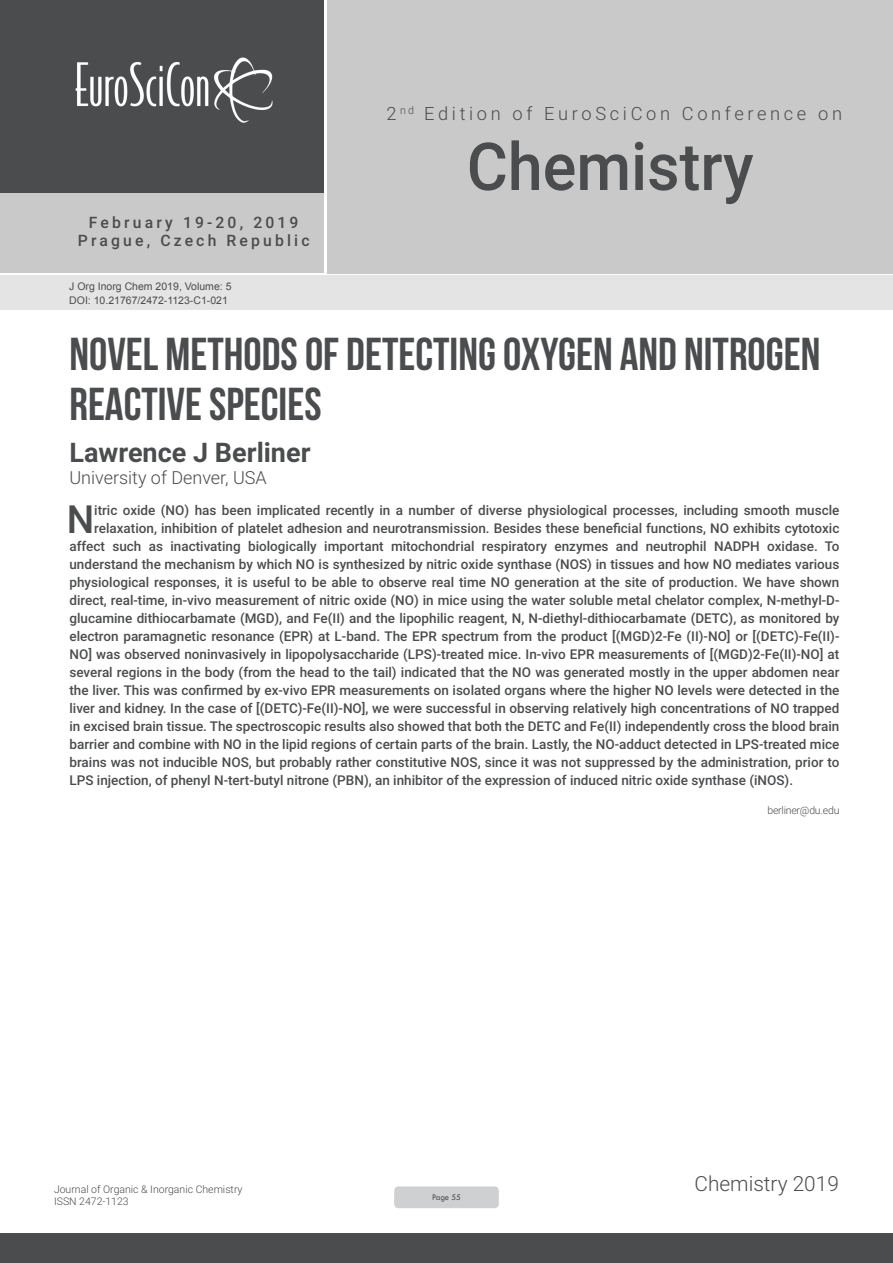
<style>
.page{position:relative;width:893px;height:1263px;background:#fff}
.page>*{position:absolute;margin:0;border:0;box-sizing:border-box;transform-origin:0 0}
.t1{font:500 66.15px "Roboto";color:#4b4c4d;scale:.95 1}
.t2{font:46.05px/50.7px "Bebas Neue";color:#4b4c4d}
.Abstract{font:500 38.85px "Roboto";color:#4b4c4d}
.t3{font:700 27px "Roboto";color:#4b4c4d}
.t4{font:300 20.85px "Roboto";color:#4b4c4d}
.t5{font:300 18.3px "Roboto";letter-spacing:.2em;color:#4b4c4d}
.t6{font:300 18px "Roboto";color:#4b4c4d}
.t7{font:500 15.75px/18.9px "Roboto";letter-spacing:.2em;color:#4b4c4d;text-align:center}
.Abstract-2{font:500 13.5px "Roboto";color:#4b4c4d}
.t8{font:10.5px "Arial";color:#4b4c4d}
.Biography{font:300 10.5px/12.6px "Roboto";color:#4b4c4d}
.Biography-2{font:300 10.5px "Roboto";letter-spacing:-.02em;color:#4b4c4d}
.t9{font:9px "Tw Cen";letter-spacing:-.02em;color:#4b4c4d;scale:.95 1}
</style>
<div class="page">
<div style="left:0;top:0;width:323px;height:193px;background:#4b4c4d"></div>
<div style="left:1px;top:193px;width:323px;height:80px;background:#c9c9c9"></div>
<div style="left:327px;top:0;width:566px;height:273px;background:#c9c9c9"></div>
<img style="left:75px;top:57px;width:198px;height:66px">
<div style="left:0;top:1233px;width:893px;height:30px;background:#4b4c4d"></div>
<div style="left:1px;top:275px;width:892px;height:35px;background:#e4e4e4"></div>
<div style="left:394px;top:1186px;width:105px;height:22px;background:#cfd0d2;border-radius:4px"></div>
<p class="t7" style="left:78px;top:212px;width:233px">February 19-20, 2019<br>Prague, Czech Republic</p>
<p class="t8" style="left:69px;top:279px;width:164px">J Org Inorg Chem 2019, Volume: 5</p>
<p class="t8" style="left:69px;top:293px;width:160px">DOI: 10.21767/2472-1123-C1-021</p>
<h3 class="t5" style="left:386px;top:100px;width:457px">2 <sup>nd</sup> Edition of EuroSciCon Conference on</h3>
<h1 class="t1" style="left:467px;top:120px;width:303px">Chemistry</h1>
<p class="t2" style="left:69px;top:328px;width:752px">NOVEL METHODS OF DETECTING OXYGEN AND NITROGEN<br>REACTIVE SPECIES</p>
<p class="t3" style="left:69px;top:433px;width:243px">Lawrence J Berliner</p>
<p class="t6" style="left:69px;top:464px;width:199px">University of Denver, USA</p>
<p class="Abstract" style="left:67px;top:492px;width:29px">N</p>
<p class="Abstract-2" style="left:94px;top:501px;width:747px">itric oxide (NO) has been implicated recently in a number of diverse physiological processes, including smooth muscle</p>
<p class="Abstract-2" style="left:94px;top:519px;width:747px">relaxation, inhibition of platelet adhesion and neurotransmission. Besides these beneficial functions, NO exhibits cytotoxic</p>
<p class="Abstract-2" style="left:69px;top:537px;width:771px">affect such as inactivating biologically important mitochondrial respiratory enzymes and neutrophil NADPH oxidase. To</p>
<p class="Abstract-2" style="left:69px;top:555px;width:771px">understand the mechanism by which NO is synthesized by nitric oxide synthase (NOS) in tissues and how NO mediates various</p>
<p class="Abstract-2" style="left:69px;top:573px;width:771px">physiological responses, it is useful to be able to observe real time NO generation at the site of production. We have shown</p>
<p class="Abstract-2" style="left:69px;top:591px;width:771px">direct, real-time, in-vivo measurement of nitric oxide (NO) in mice using the water soluble metal chelator complex, N-methyl-D-</p>
<p class="Abstract-2" style="left:69px;top:609px;width:771px">glucamine dithiocarbamate (MGD), and Fe(II) and the lipophilic reagent, N, N-diethyl-dithiocarbamate (DETC), as monitored by</p>
<p class="Abstract-2" style="left:69px;top:627px;width:771px">electron paramagnetic resonance (EPR) at L-band. The EPR spectrum from the product [(MGD)2-Fe (II)-NO] or [(DETC)-Fe(II)-</p>
<p class="Abstract-2" style="left:69px;top:645px;width:771px">NO] was observed noninvasively in lipopolysaccharide (LPS)-treated mice. In-vivo EPR measurements of [(MGD)2-Fe(II)-NO] at</p>
<p class="Abstract-2" style="left:69px;top:663px;width:771px">several regions in the body (from the head to the tail) indicated that the NO was generated mostly in the upper abdomen near</p>
<p class="Abstract-2" style="left:69px;top:681px;width:771px">the liver. This was confirmed by ex-vivo EPR measurements on isolated organs where the higher NO levels were detected in the</p>
<p class="Abstract-2" style="left:69px;top:699px;width:771px">liver and kidney. In the case of [(DETC)-Fe(II)-NO], we were successful in observing relatively high concentrations of NO trapped</p>
<p class="Abstract-2" style="left:69px;top:717px;width:771px">in excised brain tissue. The spectroscopic results also showed that both the DETC and Fe(II) independently cross the blood brain</p>
<p class="Abstract-2" style="left:69px;top:735px;width:771px">barrier and combine with NO in the lipid regions of certain parts of the brain. Lastly, the NO-adduct detected in LPS-treated mice</p>
<p class="Abstract-2" style="left:69px;top:753px;width:771px">brains was not inducible NOS, but probably rather constitutive NOS, since it was not suppressed by the administration, prior to</p>
<p class="Abstract-2" style="left:69px;top:771px;width:725px">LPS injection, of phenyl N-tert-butyl nitrone (PBN), an inhibitor of the expression of induced nitric oxide synthase (iNOS).</p>
<p class="Biography-2" style="left:767px;top:802px;width:73px">berliner@du.edu</p>
<p class="Biography" style="left:54px;top:1182px;width:190px">Journal of Organic &amp; Inorganic Chemistry<br>ISSN 2472-1123</p>
<p class="t9" style="left:432px;top:1192px;width:32px">Page 55</p>
<h3 class="t4" style="left:695px;top:1169px;width:146px">Chemistry 2019</h3>
</div>
